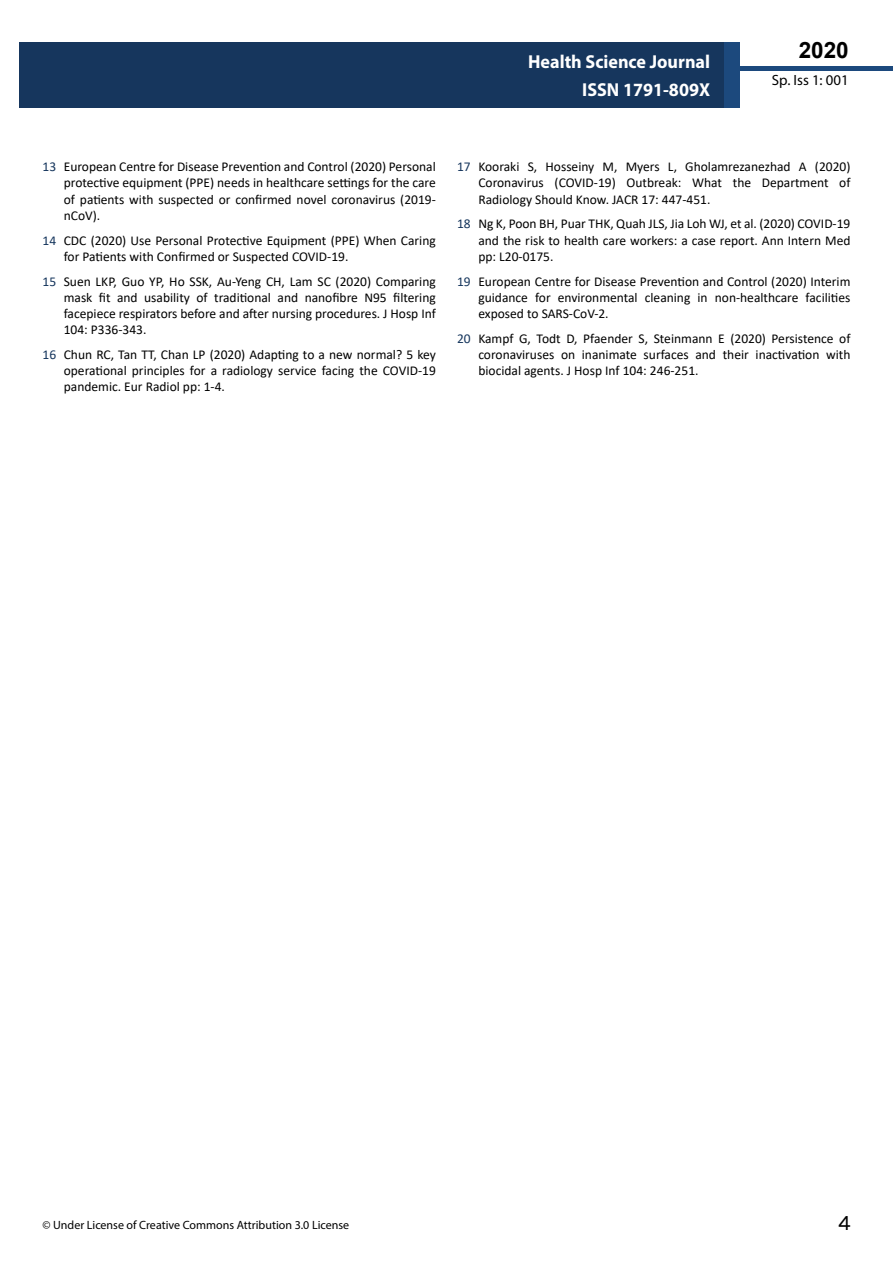
<style>
.page{position:relative;width:893px;height:1263px;background:#fff}
.page>*{position:absolute;margin:0;border:0;box-sizing:border-box;transform-origin:0 0}
.t1{font:25.5px "Tunga";color:#000}
.t2{font:700 22.5px "Arial";color:#000}
.t3{font:700 18.75px/27.2px "Myriad Pro";color:#fff;text-align:right;scale:.96 1}
.t4{font:14.85px "Myriad Pro";color:#000}
.t5{font:13.5px/16.2px "Calibri";color:#000;text-align:justify}
.t6{font:12px "Myriad Pro";color:#000}
.s1{color:#16365d}
</style>
<div class="page">
<div style="left:722px;top:66px;width:171px;height:5px;background:#1c497d"></div>
<div style="left:19px;top:42px;width:706px;height:66px;background:#16365d"></div>
<div style="left:725px;top:42px;width:15px;height:66px;background:#1c497d"></div>
<h3 class="t3" style="left:528px;top:48px;width:191px">Health Science Journal<br>ISSN 1791-809X</h3>
<h2 class="t2" style="left:799px;top:35px;width:52px">2020</h2>
<p class="t4" style="left:772px;top:71px;width:78px">Sp. Iss 1: 001</p>
<p class="t5" style="left:64px;top:158px;width:374px;text-indent:-21px"><span class="s1">13</span> European Centre for Disease Prevention and Control (2020) Personal protective equipment (PPE) needs in healthcare settings for the care of patients with suspected or confirmed novel coronavirus (2019- nCoV).</p>
<p class="t5" style="left:64px;top:232px;width:374px;text-indent:-21px"><span class="s1">14</span> CDC (2020) Use Personal Protective Equipment (PPE) When Caring for Patients with Confirmed or Suspected COVID-19.</p>
<p class="t5" style="left:64px;top:273px;width:374px;text-indent:-21px"><span class="s1">15</span> Suen LKP, Guo YP, Ho SSK, Au-Yeng CH, Lam SC (2020) Comparing mask fit and usability of traditional and nanofibre N95 filtering facepiece respirators before and after nursing procedures. J Hosp Inf 104: P336-343.</p>
<p class="t5" style="left:64px;top:346px;width:374px;text-indent:-21px"><span class="s1">16</span> Chun RC, Tan TT, Chan LP (2020) Adapting to a new normal? 5 key operational principles for a radiology service facing the COVID-19 pandemic. Eur Radiol pp: 1-4.</p>
<p class="t5" style="left:478px;top:158px;width:374px;text-indent:-21px"><span class="s1">17</span> Kooraki S, Hosseiny M, Myers L, Gholamrezanezhad A (2020)<br>Coronavirus (COVID-19) Outbreak: What the Department of Radiology Should Know. JACR 17: 447-451.</p>
<p class="t5" style="left:478px;top:215px;width:374px;text-indent:-21px"><span class="s1">18</span> Ng K, Poon BH, Puar THK, Quah JLS, Jia Loh WJ, et al. (2020) COVID-19 and the risk to health care workers: a case report. Ann Intern Med pp: L20-0175.</p>
<p class="t5" style="left:478px;top:273px;width:374px;text-indent:-21px"><span class="s1">19</span> European Centre for Disease Prevention and Control (2020) Interim guidance for environmental cleaning in non-healthcare facilities exposed to SARS-CoV-2.</p>
<p class="t5" style="left:478px;top:330px;width:374px;text-indent:-21px"><span class="s1">20</span> Kampf G, Todt D, Pfaender S, Steinmann E (2020) Persistence of coronaviruses on inanimate surfaces and their inactivation with biocidal agents. J Hosp Inf 104: 246-251.</p>
<p class="t6" style="left:43px;top:1218px;width:308px">© Under License of Creative Commons Attribution 3.0 License</p>
<h1 class="t1" style="left:838px;top:1206px;width:15px">4</h1>
</div>
